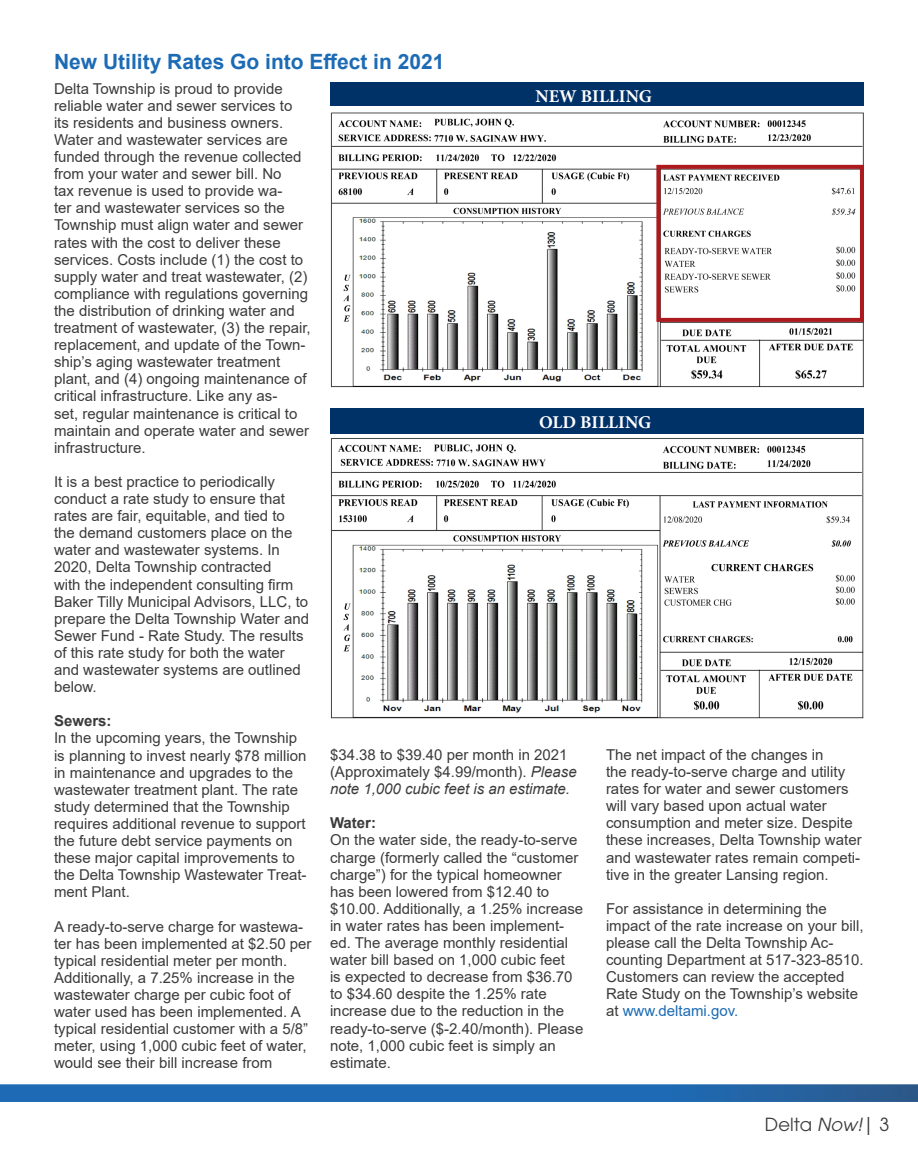
<style>
.page{position:relative;width:918px;height:1161px;background:#fff}
.page>*{position:absolute;margin:0;border:0;box-sizing:border-box;transform-origin:0 0}
.t1{font:700 21px "Arial";color:#1c6bb5}
.t2{font:700 18px "Minion Pro";color:#fff}
.t3{font:18px "ITC Avant Garde Std";color:#3c3b3c}
.t4{font:15px/17.1px "Arial";color:#3c3b3c}
.t5{font:700 15px "Arial";color:#3c3b3c}
.s1{font-style:italic}
.s2{color:#1c6bb5}
</style>
<div class="page">
<img style="left:0;top:82px;width:918px;height:1020px">
<img style="left:330px;top:436px;width:534px;height:286px">
<div style="left:330px;top:409px;width:534px;height:25px;background:#003167"></div>
<div style="left:330px;top:83px;width:534px;height:25px;background:#003167"></div>
<img style="left:330px;top:107px;width:534px;height:286px">
<div style="left:656px;top:165px;width:208px;height:157px;border:4px solid #ac1a1e"></div>
<p class="t1" style="left:54px;top:47px;width:392px">New Utility Rates Go into Effect in 2021</p>
<p class="t4" style="left:54px;top:80px;width:258px">Delta Township is proud to provide reliable water and sewer services to its residents and business owners.<br>Water and wastewater services are funded through the revenue collected from your water and sewer bill. No<br>tax revenue is used to provide wa-<br>ter and wastewater services so the Township must align water and sewer rates with the cost to deliver these services. Costs include (1) the cost to supply water and treat wastewater, (2) compliance with regulations governing the distribution of drinking water and treatment of wastewater, (3) the repair, replacement, and update of the Town&shy;ship’s aging wastewater treatment plant, and (4) ongoing maintenance of critical infrastructure. Like any as-<br>set, regular maintenance is critical to maintain and operate water and sewer infrastructure.</p>
<p class="t4" style="left:54px;top:473px;width:257px">It is a best practice to periodically conduct a rate study to ensure that rates are fair, equitable, and tied to the demand customers place on the water and wastewater systems. In 2020, Delta Township contracted<br>with the independent consulting firm Baker Tilly Municipal Advisors, LLC, to prepare the Delta Township Water and Sewer Fund - Rate Study. The results of this rate study for both the water and wastewater systems are outlined below.</p>
<p class="t5" style="left:54px;top:711px;width:59px">Sewers:</p>
<p class="t4" style="left:54px;top:730px;width:254px">In the upcoming years, the Township is planning to invest nearly $78 million in maintenance and upgrades to the wastewater treatment plant. The rate study determined that the Township requires additional revenue to support the future debt service payments on these major capital improvements to the Delta Township Wastewater Treat&shy;ment Plant.</p>
<p class="t4" style="left:54px;top:918px;width:259px">A ready-to-serve charge for wastewa&shy;ter has been implemented at $2.50 per typical residential meter per month.<br>Additionally, a 7.25% increase in the wastewater charge per cubic foot of water used has been implemented. A typical residential customer with a 5/8” meter, using 1,000 cubic feet of water, would see their bill increase from</p>
<p class="t2" style="left:536px;top:83px;width:118px">NEW BILLING</p>
<p class="t2" style="left:539px;top:410px;width:114px">OLD BILLING</p>
<p class="t4" style="left:330px;top:746px;width:248px">$34.38 to $39.40 per month in 2021 (Approximately $4.99/month). <span class="s1">Please note 1,000 cubic feet is an estimate.</span></p>
<p class="t5" style="left:330px;top:812px;width:48px">Water:</p>
<p class="t4" style="left:330px;top:831px;width:255px">On the water side, the ready-to-serve charge (formerly called the “customer charge”) for the typical homeowner has been lowered from $12.40 to $10.00. Additionally, a 1.25% increase in water rates has been implement&shy;ed. The average monthly residential water bill based on 1,000 cubic feet<br>is expected to decrease from $36.70 to $34.60 despite the 1.25% rate increase due to the reduction in the ready-to-serve ($-2.40/month). Please note, 1,000 cubic feet is simply an estimate.</p>
<p class="t4" style="left:606px;top:746px;width:257px">The net impact of the changes in<br>the ready-to-serve charge and utility rates for water and sewer customers will vary based upon actual water consumption and meter size. Despite these increases, Delta Township water and wastewater rates remain competi&shy;tive in the greater Lansing region.</p>
<p class="t4" style="left:606px;top:900px;width:259px">For assistance in determining the impact of the rate increase on your bill, please call the Delta Township Ac&shy;counting Department at 517-323-8510.<br>Customers can review the accepted Rate Study on the Township’s website at <span class="s2">www.deltami.gov.</span></p>
<p class="t3" style="left:765px;top:1113px;width:126px">Delta <span class="s1">Now!</span>| 3</p>
</div>
